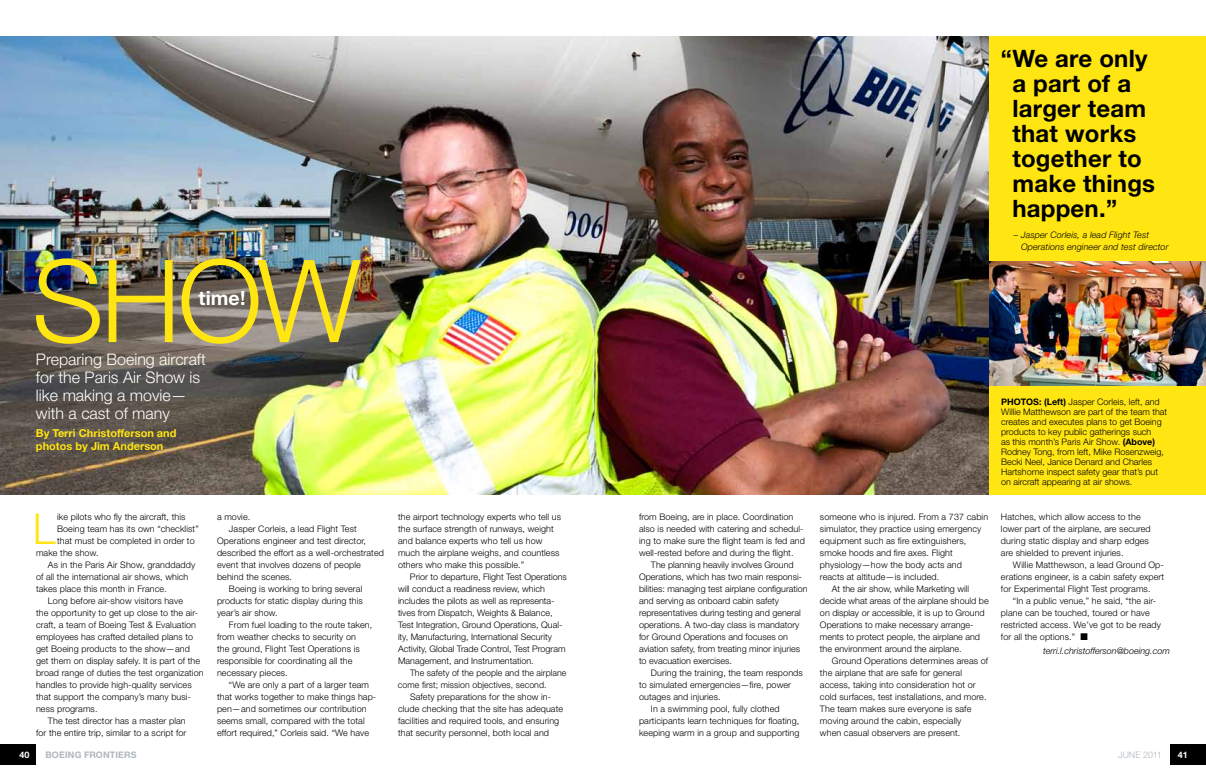
<style>
.page{position:relative;width:1206px;height:774px;background:#fff}
.page>*{position:absolute;margin:0;border:0;box-sizing:border-box;transform-origin:0 0}
.t1{font:300 114.8px "Helvetica Neue";color:#ffe512}
.t2{font:300 42.6px "Helvetica Neue";color:#ffe512}
.t3{font:700 24px/25px "Helvetica Neue";letter-spacing:.01em;color:#000}
.t4{font:700 19.6px "Helvetica Neue";color:#fff}
.t5{font:300 16px/18px "Helvetica Neue";color:#fff}
.t6{font:700 11px/13px "Helvetica Neue";color:#ffe512}
.t7{font:300 9px/12px "Helvetica Neue";letter-spacing:.01em;color:#000}
.t8{font:italic 300 9px/12px "Helvetica Neue";letter-spacing:.01em;color:#000}
.t9{font:700 9px "Helvetica Neue";letter-spacing:.015em;color:#b0b7bc}
.t10{font:300 9px "Helvetica Neue";color:#b0b7bc}
.t11{font:700 9px "Helvetica Neue";color:#fff}
.s1{font-weight:700}
</style>
<div class="page">
<div style="left:988px;top:36px;width:218px;height:459px;background:#ffe512"></div>
<img style="left:988px;top:261px;width:218px;height:125px">
<img style="left:0;top:36px;width:988px;height:459px">
<div style="left:1170px;top:744px;width:36px;height:20px;background:#000"></div>
<div style="left:0;top:744px;width:36px;height:20px;background:#000"></div>
<h1 class="t1" style="left:32px;top:231px;width:330px">SHOW</h1>
<h3 class="t4" style="left:199px;top:286px;width:49px">time!</h3>
<h3 class="t5" style="left:36px;top:350px;width:171px">Preparing Boeing aircraft for the Paris Air Show is like making a movie— with a cast of many</h3>
<p class="t6" style="left:36px;top:426px;width:142px">By Terri Christofferson and photos by Jim Anderson</p>
<h2 class="t2" style="left:33px;top:503px;width:24px">L</h2>
<p class="t7" style="left:57px;top:511px;width:130px">ike pilots who fly the aircraft, this</p>
<p class="t7" style="left:57px;top:523px;width:143px">Boeing team has its own “checklist”</p>
<p class="t7" style="left:57px;top:535px;width:139px">that must be completed in order to</p>
<p class="t7" style="left:36px;top:547px;width:64px">make the show.</p>
<p class="t7" style="left:48px;top:559px;width:149px">As in the Paris Air Show, granddaddy</p>
<p class="t7" style="left:36px;top:571px;width:154px">of all the international air shows, which</p>
<p class="t7" style="left:36px;top:583px;width:132px">takes place this month in France.</p>
<p class="t7" style="left:48px;top:595px;width:137px">Long before air-show visitors have</p>
<p class="t7" style="left:36px;top:607px;width:164px">the opportunity to get up close to the air-</p>
<p class="t7" style="left:36px;top:619px;width:162px">craft, a team of Boeing Test &amp; Evaluation</p>
<p class="t7" style="left:36px;top:631px;width:159px">employees has crafted detailed plans to</p>
<p class="t7" style="left:36px;top:643px;width:155px">get Boeing products to the show—and</p>
<p class="t7" style="left:36px;top:655px;width:166px">get them on display safely. It is part of the</p>
<p class="t7" style="left:36px;top:667px;width:169px">broad range of duties the test organization</p>
<p class="t7" style="left:36px;top:679px;width:157px">handles to provide high-quality services</p>
<p class="t7" style="left:36px;top:691px;width:157px">that support the company’s many busi-</p>
<p class="t7" style="left:36px;top:703px;width:63px">ness programs.</p>
<p class="t7" style="left:48px;top:715px;width:139px">The test director has a master plan</p>
<p class="t7" style="left:36px;top:727px;width:152px">for the entire trip, similar to a script for</p>
<p class="t7" style="left:217px;top:511px;width:35px">a movie.</p>
<p class="t7" style="left:229px;top:523px;width:129px">Jasper Corleis, a lead Flight Test</p>
<p class="t7" style="left:217px;top:535px;width:151px">Operations engineer and test director,</p>
<p class="t7" style="left:217px;top:547px;width:168px">described the effort as a well-orchestrated</p>
<p class="t7" style="left:217px;top:559px;width:145px">event that involves dozens of people</p>
<p class="t7" style="left:217px;top:571px;width:77px">behind the scenes.</p>
<p class="t7" style="left:229px;top:583px;width:135px">Boeing is working to bring several</p>
<p class="t7" style="left:217px;top:595px;width:147px">products for static display during this</p>
<p class="t7" style="left:217px;top:607px;width:62px">year’s air show.</p>
<p class="t7" style="left:229px;top:619px;width:145px">From fuel loading to the route taken,</p>
<p class="t7" style="left:217px;top:631px;width:141px">from weather checks to security on</p>
<p class="t7" style="left:217px;top:643px;width:144px">the ground, Flight Test Operations is</p>
<p class="t7" style="left:217px;top:655px;width:137px">responsible for coordinating all the</p>
<p class="t7" style="left:217px;top:667px;width:72px">necessary pieces.</p>
<p class="t7" style="left:229px;top:679px;width:142px">“We are only a part of a larger team</p>
<p class="t7" style="left:217px;top:691px;width:161px">that works together to make things hap-</p>
<p class="t7" style="left:217px;top:703px;width:151px">pen—and sometimes our contribution</p>
<p class="t7" style="left:217px;top:715px;width:149px">seems small, compared with the total</p>
<p class="t7" style="left:217px;top:727px;width:154px">effort required,” Corleis said. “We have</p>
<p class="t7" style="left:398px;top:511px;width:165px">the airport technology experts who tell us the surface strength of runways, weight and balance experts who tell us how much the airplane weighs, and countless others who make this possible.”</p>
<p class="t7" style="left:398px;top:571px;width:170px;text-indent:12px">Prior to departure, Flight Test Operations will conduct a readiness review, which includes the pilots as well as representa&shy;tives from Dispatch, Weights &amp; Balance, Test Integration, Ground Operations, Qual&shy;ity, Manufacturing, International Security Activity, Global Trade Control, Test Program Management, and Instrumentation.</p>
<p class="t7" style="left:410px;top:667px;width:158px">The safety of the people and the airplane</p>
<p class="t7" style="left:398px;top:679px;width:150px">come first; mission objectives, second.</p>
<p class="t7" style="left:410px;top:691px;width:143px">Safety preparations for the show in-</p>
<p class="t7" style="left:398px;top:703px;width:167px">clude checking that the site has adequate</p>
<p class="t7" style="left:398px;top:715px;width:163px">facilities and required tools, and ensuring</p>
<p class="t7" style="left:398px;top:727px;width:153px">that security personnel, both local and</p>
<h3 class="t3" style="left:1012px;top:46px;width:144px;text-indent:-11px">“ We are only a part of a larger team that works together to make things happen.”</h3>
<p class="t8" style="left:1021px;top:229px;width:149px;text-indent:-7px">– Jasper Corleis, a lead Flight Test<br>Operations engineer and test director</p>
<p class="t7" style="left:639px;top:511px;width:167px">from Boeing, are in place. Coordination also is needed with catering and schedul&shy;ing to make sure the flight team is fed and well-rested before and during the flight.</p>
<p class="t7" style="left:639px;top:559px;width:170px;text-indent:12px">The planning heavily involves Ground Operations, which has two main responsi&shy;bilities: managing test airplane configuration and serving as onboard cabin safety representatives during testing and general operations. A two-day class is mandatory for Ground Operations and focuses on aviation safety, from treating minor injuries to evacuation exercises.</p>
<p class="t7" style="left:651px;top:667px;width:153px">During the training, the team responds</p>
<p class="t7" style="left:639px;top:679px;width:154px">to simulated emergencies—fire, power</p>
<p class="t7" style="left:639px;top:691px;width:83px">outages and injuries.</p>
<p class="t7" style="left:651px;top:703px;width:130px">In a swimming pool, fully clothed</p>
<p class="t7" style="left:639px;top:715px;width:162px">participants learn techniques for floating,</p>
<p class="t7" style="left:639px;top:727px;width:162px">keeping warm in a group and supporting</p>
<p class="t7" style="left:820px;top:511px;width:170px">someone who is injured. From a 737 cabin</p>
<p class="t7" style="left:820px;top:523px;width:163px">simulator, they practice using emergency</p>
<p class="t7" style="left:820px;top:535px;width:148px">equipment such as fire extinguishers,</p>
<p class="t7" style="left:820px;top:547px;width:134px">smoke hoods and fire axes. Flight</p>
<p class="t7" style="left:820px;top:559px;width:143px">physiology—how the body acts and</p>
<p class="t7" style="left:820px;top:571px;width:121px">reacts at altitude—is included.</p>
<p class="t7" style="left:832px;top:583px;width:139px">At the air show, while Marketing will</p>
<p class="t7" style="left:820px;top:595px;width:170px">decide what areas of the airplane should be</p>
<p class="t7" style="left:820px;top:607px;width:166px">on display or accessible, it is up to Ground</p>
<p class="t7" style="left:820px;top:619px;width:155px">Operations to make necessary arrange-</p>
<p class="t7" style="left:820px;top:631px;width:162px">ments to protect people, the airplane and</p>
<p class="t7" style="left:820px;top:643px;width:143px">the environment around the airplane.</p>
<p class="t7" style="left:832px;top:655px;width:158px">Ground Operations determines areas of</p>
<p class="t7" style="left:820px;top:667px;width:144px">the airplane that are safe for general</p>
<p class="t7" style="left:820px;top:679px;width:157px">access, taking into consideration hot or</p>
<p class="t7" style="left:820px;top:691px;width:168px">cold surfaces, test installations, and more.</p>
<p class="t7" style="left:820px;top:703px;width:153px">The team makes sure everyone is safe</p>
<p class="t7" style="left:820px;top:715px;width:143px">moving around the cabin, especially</p>
<p class="t7" style="left:820px;top:727px;width:142px">when casual observers are present.</p>
<p class="t7" style="left:1001px;top:396px;width:168px;line-height:10px"><span class="s1">PHOTOS: (Left)</span> Jasper Corleis, left, and Willie Matthewson are part of the team that creates and executes plans to get Boeing products to key public gatherings such<br>as this month’s Paris Air Show. <span class="s1">(Above)<br></span>Rodney Tong, from left, Mike Rosenzweig, Becki Neel, Janice Denard and Charles Hartshorne inspect safety gear that’s put on aircraft appearing at air shows.</p>
<p class="t7" style="left:1001px;top:511px;width:151px">Hatches, which allow access to the lower part of the airplane, are secured during static display and sharp edges are shielded to prevent injuries.</p>
<p class="t7" style="left:1001px;top:559px;width:165px;text-align:justify;text-indent:12px">Willie Matthewson, a lead Ground Op&shy;erations engineer, is a cabin safety expert for Experimental Flight Test programs.</p>
<p class="t7" style="left:1001px;top:595px;width:161px;text-indent:12px">“In a public venue,” he said, “the air&shy;plane can be touched, toured or have restricted access. We’ve got to be ready for all the options.” ■</p>
<p class="t8" style="left:1043px;top:645px;width:128px">terri.l.christofferson@boeing.com</p>
<p class="t11" style="left:20px;top:749px;width:12px">40</p>
<p class="t9" style="left:46px;top:749px;width:93px">BOEING FRONTIERS</p>
<p class="t10" style="left:1118px;top:749px;width:45px">JUNE 2011</p>
<p class="t11" style="left:1178px;top:749px;width:12px">41</p>
</div>
